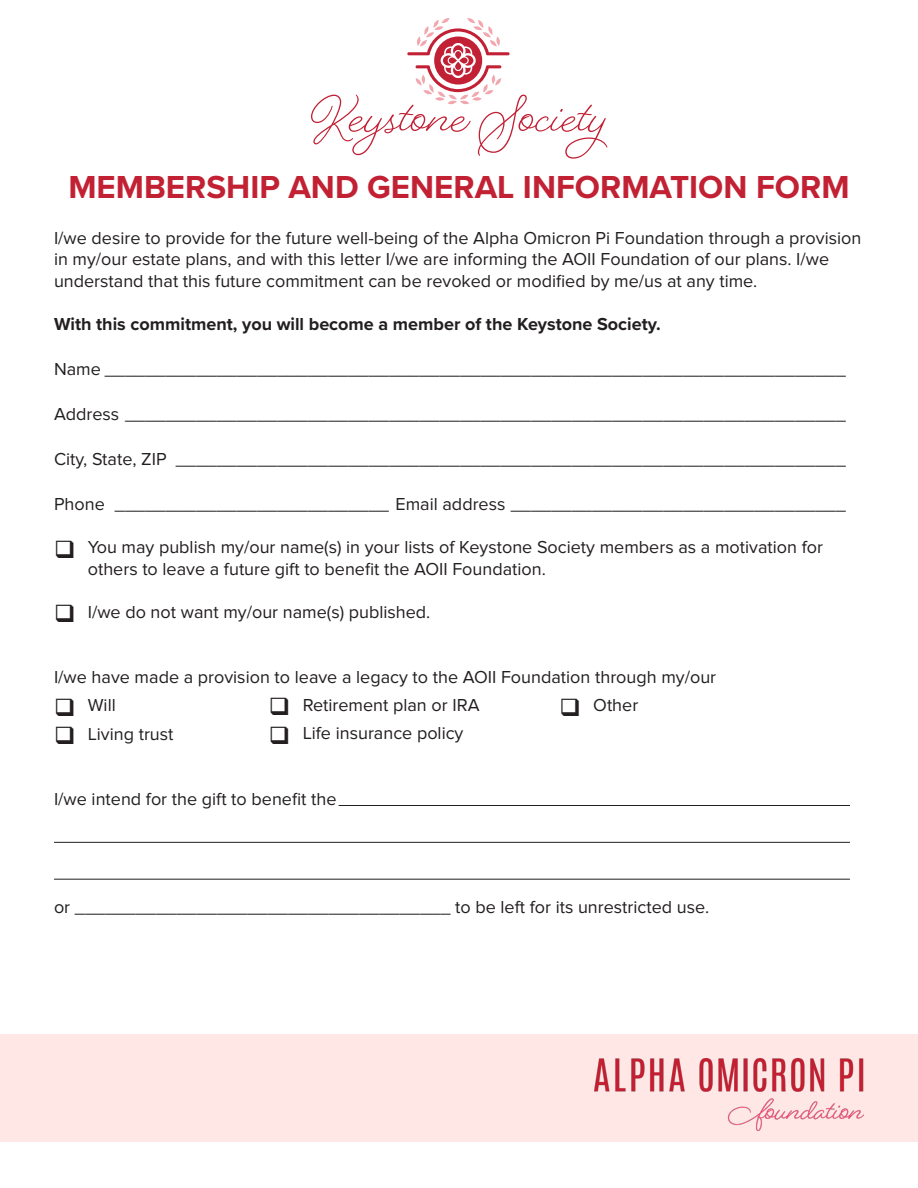
<style>
.page{position:relative;width:918px;height:1188px;background:#fff}
.page>*{position:absolute;margin:0;border:0;box-sizing:border-box;transform-origin:0 0}
.t1{font:700 33px "Proxima Nova";color:#c22133}
.t2{font:18px/21.6px "Proxima Nova";color:#231f20}
.t3{font:700 18px "Proxima Nova";color:#231f20}
</style>
<div class="page">
<svg style="left:311px;top:18px;width:296px;height:141px"></svg>
<div style="left:0;top:1034px;width:918px;height:108px;background:#ffe7e6"></div>
<hr style="left:54px;top:842px;width:796px;height:1px;background:#231f20">
<hr style="left:54px;top:879px;width:796px;height:1px;background:#231f20">
<hr style="left:339px;top:805px;width:511px;height:1px;background:#231f20">
<img style="left:595px;top:1059px;width:269px;height:72px">
<p class="t1" style="left:68px;top:162px;width:783px">MEMBERSHIP AND GENERAL INFORMATION FORM</p>
<p class="t2" style="left:54px;top:227px;width:809px">I/we desire to provide for the future well-being of the Alpha Omicron Pi Foundation through a provision in my/our estate plans, and with this letter I/we are informing the AOII Foundation of our plans. I/we understand that this future commitment can be revoked or modified by me/us at any time.</p>
<p class="t3" style="left:54px;top:311px;width:608px">With this commitment, you will become a member of the Keystone Society.</p>
<p class="t2" style="left:54px;top:358px;width:793px">Name _________________________________________________________________________</p>
<p class="t2" style="left:54px;top:403px;width:793px">Address _______________________________________________________________________</p>
<p class="t2" style="left:54px;top:448px;width:793px">City, State, ZIP __________________________________________________________________</p>
<p class="t2" style="left:54px;top:493px;width:793px">Phone ___________________________ Email address _________________________________</p>
<p class="t2" style="left:88px;top:537px;width:737px">You may publish my/our name(s) in your lists of Keystone Society members as a motivation for others to leave a future gift to benefit the AOII Foundation.</p>
<p class="t2" style="left:88px;top:601px;width:344px">I/we do not want my/our name(s) published.</p>
<p class="t2" style="left:54px;top:666px;width:664px">I/we have made a provision to leave a legacy to the AOII Foundation through my/our</p>
<p class="t2" style="left:88px;top:695px;width:30px">Will</p>
<p class="t2" style="left:88px;top:723px;width:87px">Living trust</p>
<p class="t2" style="left:303px;top:694px;width:178px">Retirement plan or IRA</p>
<p class="t2" style="left:303px;top:723px;width:162px">Life insurance policy</p>
<p class="t2" style="left:593px;top:695px;width:47px">Other</p>
<p class="t2" style="left:54px;top:788px;width:284px">I/we intend for the gift to benefit the</p>
<p class="t2" style="left:54px;top:896px;width:657px">or _____________________________________ to be left for its unrestricted use.</p>
</div>
